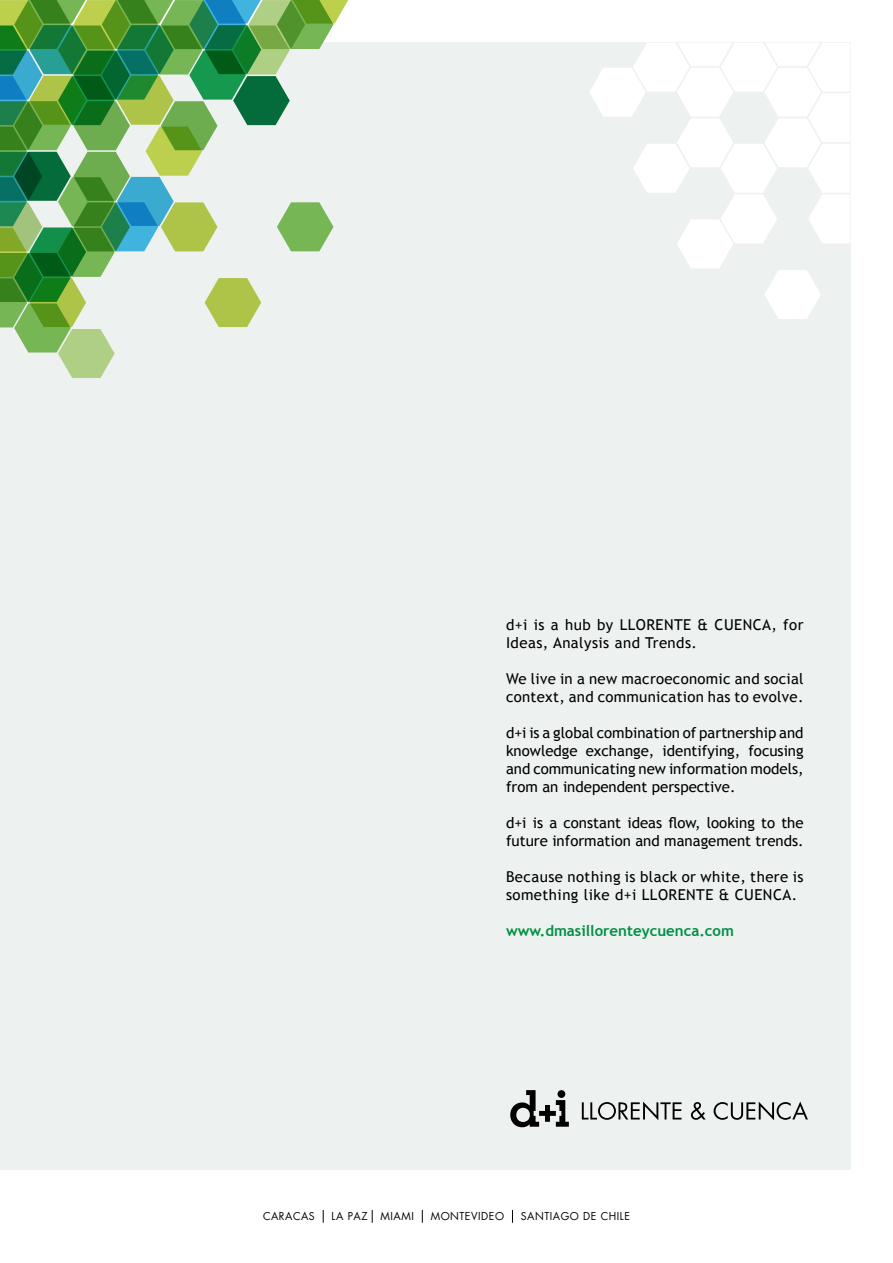
<style>
.page{position:relative;width:893px;height:1263px;background:#fff}
.page>*{position:absolute;margin:0;border:0;box-sizing:border-box;transform-origin:0 0}
.t1{font:15px/18px "Trebuchet MS";letter-spacing:.02em;color:#000}
.t2{font:15px/18px "Trebuchet MS";color:#000}
.t3{font:700 15px "Trebuchet MS";color:#009044}
.t4{font:10.5px "Futura";letter-spacing:.05em;color:#000}
</style>
<div class="page">
<svg style="left:323px;top:1210px;width:1px;height:13px"></svg>
<svg style="left:372px;top:1210px;width:1px;height:13px"></svg>
<svg style="left:422px;top:1210px;width:1px;height:13px"></svg>
<svg style="left:512px;top:1210px;width:1px;height:13px"></svg>
<div style="left:0;top:43px;width:850px;height:1127px;background:#edf1ef"></div>
<svg style="left:0;top:0;width:348px;height:378px"></svg>
<svg style="left:590px;top:43px;width:260px;height:276px"></svg>
<svg style="left:582px;top:1101px;width:99px;height:19px"></svg>
<svg style="left:691px;top:1102px;width:15px;height:18px"></svg>
<svg style="left:714px;top:1101px;width:94px;height:19px"></svg>
<svg style="left:510px;top:1090px;width:59px;height:37px"></svg>
<p class="t1" style="left:506px;top:616px;width:132px">d+i is a hub by Llorente</p>
<p class="t1" style="left:698px;top:616px;width:37px">&amp; Cuenca</p>
<p class="t1" style="left:771px;top:616px;width:34px">, for</p>
<p class="t1" style="left:506px;top:634px;width:193px">Ideas, Analysis and Trends.</p>
<p class="t1" style="left:506px;top:670px;width:299px">We live in a new macroeconomic and social context, and communication has to evolve.</p>
<p class="t1" style="left:506px;top:724px;width:299px;text-align:justify">d+i is a global combination of partnership and knowledge exchange, identifying, focusing and communicating new information models, from an independent perspective.</p>
<p class="t2" style="left:506px;top:814px;width:299px">d+i is a constant ideas flow, looking to the future information and management trends.</p>
<p class="t1" style="left:506px;top:868px;width:299px">Because nothing is black or white, there is something like d+i LLORENTE &amp; CUENCA.</p>
<p class="t3" style="left:506px;top:922px;width:229px">www.dmasillorenteycuenca.com</p>
<p class="t4" style="left:263px;top:1209px;width:53px">CARACAS</p>
<p class="t4" style="left:332px;top:1209px;width:84px">LA PAZ MIAMI</p>
<p class="t4" style="left:431px;top:1209px;width:75px">MONTEVIDEO</p>
<p class="t4" style="left:521px;top:1209px;width:111px">SANTIAGO DE CHILE</p>
</div>
